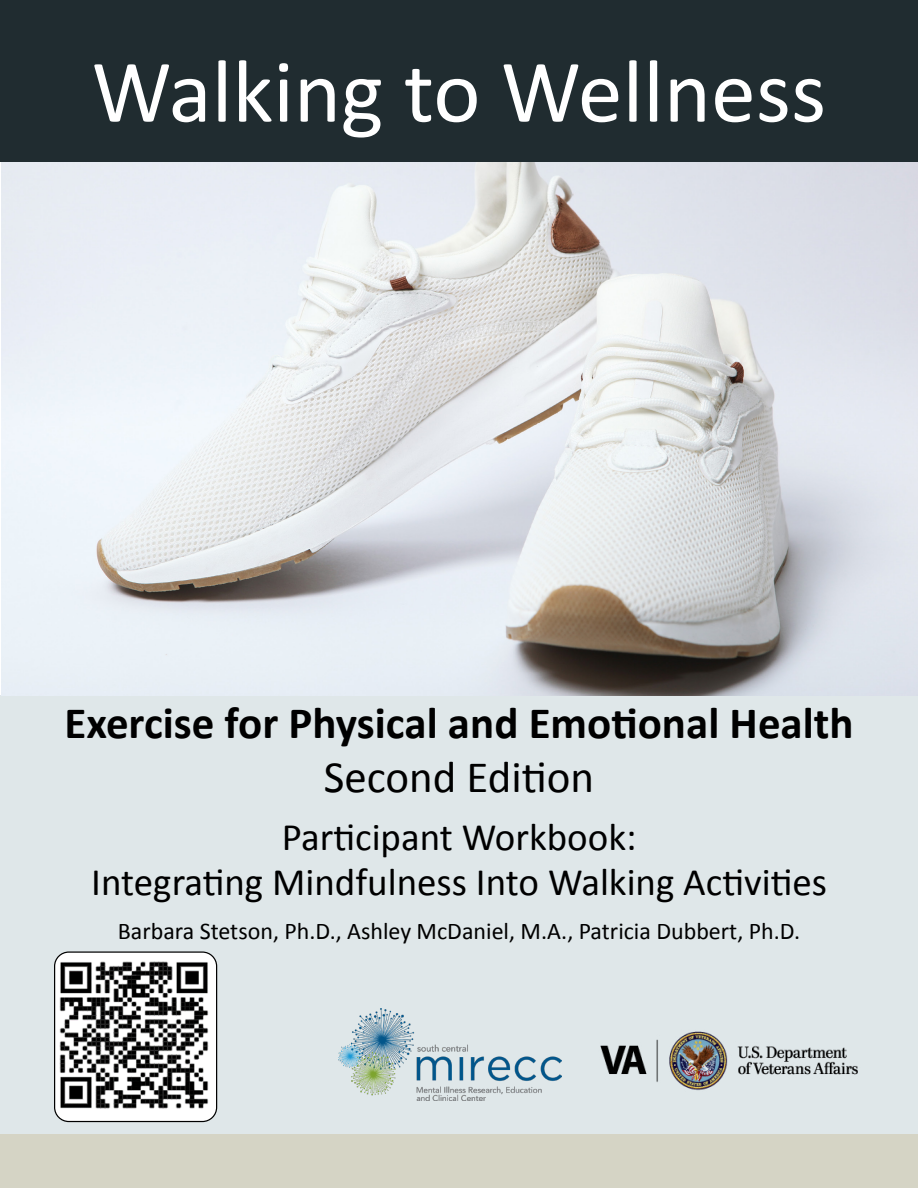
<style>
.page{position:relative;width:918px;height:1188px;background:#fff}
.page>*{position:absolute;margin:0;border:0;box-sizing:border-box;transform-origin:0 0}
.t1{font:90px "Calibri";color:#fff}
.t2{font:700 45px "Calibri";color:#000}
.t3{font:45px "Calibri";color:#000}
.t4{font:39px/44.8px "Calibri";color:#000;text-align:center}
.t5{font:24px "Calibri";color:#000}
</style>
<div class="page">
<div style="left:0;top:1132px;width:918px;height:56px;background:#d5d4c5"></div>
<div style="left:0;top:696px;width:918px;height:438px;background:#dfe7e9"></div>
<img style="left:1px;top:162px;width:917px;height:533px">
<div style="left:0;top:0;width:918px;height:162px;background:#202c30"></div>
<div style="left:55px;top:952px;width:162px;height:170px;background:#fff;border-radius:14px"></div>
<div style="left:54px;top:951px;width:163px;height:171px;border:1px solid #000;border-radius:14px"></div>
<img style="left:338px;top:1008px;width:224px;height:93px">
<img style="left:600px;top:1031px;width:258px;height:60px">
<img style="left:59px;top:961px;width:150px;height:148px">
<h1 class="t1" style="left:92px;top:29px;width:736px">Walking to Wellness</h1>
<p class="t2" style="left:64px;top:691px;width:791px">Exercise for Physical and Emotional Health</p>
<p class="t3" style="left:324px;top:745px;width:272px">Second Edition</p>
<p class="t4" style="left:91px;top:814px;width:737px">Participant Workbook:<br>Integrating Mindfulness Into Walking Activities</p>
<p class="t5" style="left:118px;top:915px;width:684px">Barbara Stetson, Ph.D., Ashley McDaniel, M.A., Patricia Dubbert, Ph.D.</p>
</div>
